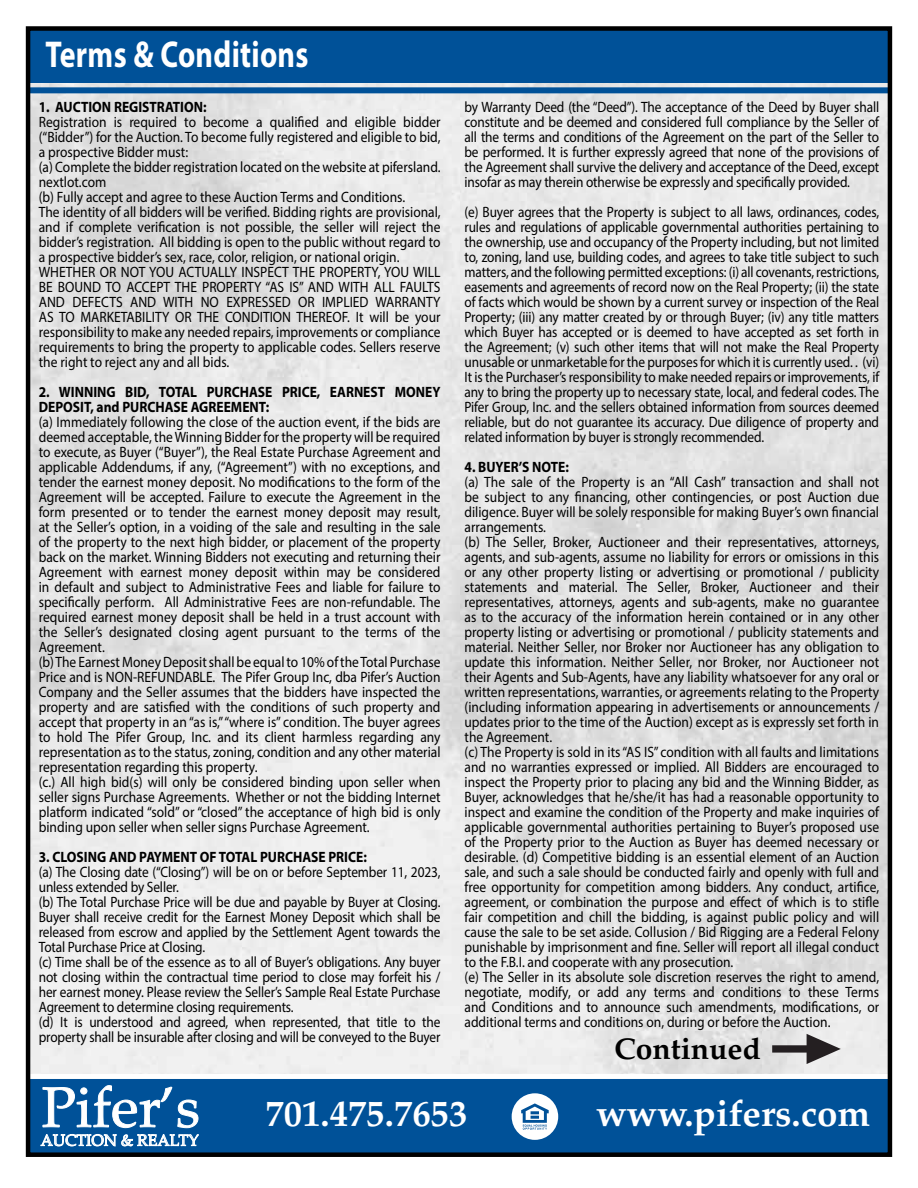
<style>
.page{position:relative;width:918px;height:1188px;background:#fff}
.page>*{position:absolute;margin:0;border:0;box-sizing:border-box;transform-origin:0 0}
.t1{font:56.85px "Palatino Linotype";color:#fff}
.t2{font:700 37.5px "Myriad Pro";letter-spacing:.01em;color:#fff;scale:.8 1}
.t3{font:700 36.75px "Palatino";color:#fff}
.t4{font:700 30px "Palatino";color:#000}
.t5{font:15.75px "Palatino Linotype";color:#fff}
.t6{font:15px/15px "Myriad Pro";color:#000;scale:.9 1}
.t7{font:15px/15px "Myriad Pro";color:#000;text-align:justify;scale:.89 1}
.t8{font:700 15px/15px "Myriad Pro";color:#000;scale:.9 1}
</style>
<div class="page">
<div style="left:27px;top:1077px;width:870px;height:78px;background:#005198"></div>
<div style="left:891px;top:82px;width:17px;height:1097px;background:#fff"></div>
<div style="left:25px;top:1074px;width:872px;height:5px;background:#fff"></div>
<div style="left:27px;top:28px;width:864px;height:55px;background:#005198"></div>
<div style="left:27px;top:87px;width:864px;height:6px;background:#005198"></div>
<svg style="left:772px;top:1034px;width:69px;height:30px;background:#9f9d9e"></svg>
<svg style="left:512px;top:1093px;width:46px;height:47px"></svg>
<div style="left:26px;top:26px;width:866px;height:1131px;border:4px solid #000"></div>
<h2 class="t2" style="left:45px;top:30px;width:330px">Terms &amp; Conditions</h2>
<p class="t8" style="left:39px;top:99px;width:188px">1. AUCTION REGISTRATION:</p>
<p class="t6" style="left:39px;top:114px;width:448px">Registration is required to become a qualified and eligible bidder (“Bidder”) for the Auction. To become fully registered and eligible to bid, a prospective Bidder must:<br>(a) Complete the bidder registration located on the website at pifersland. nextlot.com<br>(b) Fully accept and agree to these Auction Terms and Conditions.<br>The identity of all bidders will be verified. Bidding rights are provisional, and if complete verification is not possible, the seller will reject the bidder’s registration. All bidding is open to the public without regard to a prospective bidder’s sex, race, color, religion, or national origin.<br>WHETHER OR NOT YOU ACTUALLY INSPECT THE PROPERTY, YOU WILL BE BOUND TO ACCEPT THE PROPERTY “AS IS” AND WITH ALL FAULTS AND DEFECTS AND WITH NO EXPRESSED OR IMPLIED WARRANTY AS TO MARKETABILITY OR THE CONDITION THEREOF. It will be your responsibility to make any needed repairs, improvements or compliance requirements to bring the property to applicable codes. Sellers reserve the right to reject any and all bids.</p>
<p class="t8" style="left:39px;top:384px;width:448px">2. WINNING BID, TOTAL PURCHASE PRICE, EARNEST MONEY<br>DEPOSIT, and PURCHASE AGREEMENT:</p>
<p class="t6" style="left:39px;top:414px;width:448px">(a) Immediately following the close of the auction event, if the bids are deemed acceptable, the Winning Bidder for the property will be required to execute, as Buyer (“Buyer”), the Real Estate Purchase Agreement and applicable Addendums, if any, (“Agreement”) with no exceptions, and tender the earnest money deposit. No modifications to the form of the Agreement will be accepted. Failure to execute the Agreement in the form presented or to tender the earnest money deposit may result, at the Seller’s option, in a voiding of the sale and resulting in the sale of the property to the next high bidder, or placement of the property back on the market. Winning Bidders not executing and returning their Agreement with earnest money deposit within may be considered in default and subject to Administrative Fees and liable for failure to specifically perform. All Administrative Fees are non-refundable. The required earnest money deposit shall be held in a trust account with the Seller’s designated closing agent pursuant to the terms of the Agreement.<br>(b) The Earnest Money Deposit shall be equal to 10% of the Total Purchase Price and is NON-REFUNDABLE. The Pifer Group Inc, dba Pifer’s Auction Company and the Seller assumes that the bidders have inspected the property and are satisfied with the conditions of such property and accept that property in an “as is,” “where is” condition. The buyer agrees to hold The Pifer Group, Inc. and its client harmless regarding any representation as to the status, zoning, condition and any other material representation regarding this property.<br>(c.) All high bid(s) will only be considered binding upon seller when seller signs Purchase Agreements. Whether or not the bidding Internet platform indicated “sold” or “closed” the acceptance of high bid is only binding upon seller when seller signs Purchase Agreement.</p>
<p class="t8" style="left:39px;top:849px;width:366px">3. CLOSING AND PAYMENT OF TOTAL PURCHASE PRICE:</p>
<p class="t7" style="left:39px;top:864px;width:453px;text-align:left">(a) The Closing date (“Closing”) will be on or before September 11, 2023, unless extended by Seller.<br>(b) The Total Purchase Price will be due and payable by Buyer at Closing.<br>Buyer shall receive credit for the Earnest Money Deposit which shall be released from escrow and applied by the Settlement Agent towards the Total Purchase Price at Closing.<br>(c) Time shall be of the essence as to all of Buyer’s obligations. Any buyer not closing within the contractual time period to close may forfeit his / her earnest money. Please review the Seller’s Sample Real Estate Purchase Agreement to determine closing requirements.<br>(d) It is understood and agreed, when represented, that title to the property shall be insurable after closing and will be conveyed to the Buyer</p>
<p class="t7" style="left:465px;top:99px;width:467px">by Warranty Deed (the “Deed”). The acceptance of the Deed by Buyer shall constitute and be deemed and considered full compliance by the Seller of all the terms and conditions of the Agreement on the part of the Seller to be performed. It is further expressly agreed that none of the provisions of the Agreement shall survive the delivery and acceptance of the Deed, except insofar as may therein otherwise be expressly and specifically provided.</p>
<p class="t7" style="left:465px;top:204px;width:467px">(e) Buyer agrees that the Property is subject to all laws, ordinances, codes, rules and regulations of applicable governmental authorities pertaining to the ownership, use and occupancy of the Property including, but not limited to, zoning, land use, building codes, and agrees to take title subject to such matters, and the following permitted exceptions: (i) all covenants, restrictions, easements and agreements of record now on the Real Property; (ii) the state of facts which would be shown by a current survey or inspection of the Real Property; (iii) any matter created by or through Buyer; (iv) any title matters which Buyer has accepted or is deemed to have accepted as set forth in the Agreement; (v) such other items that will not make the Real Property unusable or unmarketable for the purposes for which it is currently used. . (vi)<br>It is the Purchaser’s responsibility to make needed repairs or improvements, if any to bring the property up to necessary state, local, and federal codes. The Pifer Group, Inc. and the sellers obtained information from sources deemed reliable, but do not guarantee its accuracy. Due diligence of property and related information by buyer is strongly recommended.</p>
<p class="t8" style="left:465px;top:459px;width:117px">4. BUYER’S NOTE:</p>
<p class="t6" style="left:465px;top:474px;width:462px">(a) The sale of the Property is an “All Cash” transaction and shall not be subject to any financing, other contingencies, or post Auction due diligence. Buyer will be solely responsible for making Buyer’s own financial arrangements.<br>(b) The Seller, Broker, Auctioneer and their representatives, attorneys, agents, and sub-agents, assume no liability for errors or omissions in this or any other property listing or advertising or promotional / publicity statements and material. The Seller, Broker, Auctioneer and their representatives, attorneys, agents and sub-agents, make no guarantee as to the accuracy of the information herein contained or in any other property listing or advertising or promotional / publicity statements and material. Neither Seller, nor Broker nor Auctioneer has any obligation to update this information. Neither Seller, nor Broker, nor Auctioneer not their Agents and Sub-Agents, have any liability whatsoever for any oral or written representations, warranties, or agreements relating to the Property (including information appearing in advertisements or announcements / updates prior to the time of the Auction) except as is expressly set forth in the Agreement.<br>(c) The Property is sold in its “AS IS” condition with all faults and limitations and no warranties expressed or implied. All Bidders are encouraged to inspect the Property prior to placing any bid and the Winning Bidder, as Buyer, acknowledges that he/she/it has had a reasonable opportunity to inspect and examine the condition of the Property and make inquiries of applicable governmental authorities pertaining to Buyer’s proposed use of the Property prior to the Auction as Buyer has deemed necessary or desirable. (d) Competitive bidding is an essential element of an Auction sale, and such a sale should be conducted fairly and openly with full and free opportunity for competition among bidders. Any conduct, artifice, agreement, or combination the purpose and effect of which is to stifle fair competition and chill the bidding, is against public policy and will cause the sale to be set aside. Collusion / Bid Rigging are a Federal Felony punishable by imprisonment and fine. Seller will report all illegal conduct to the F.B.I. and cooperate with any prosecution.<br>(e) The Seller in its absolute sole discretion reserves the right to amend, negotiate, modify, or add any terms and conditions to these Terms and Conditions and to announce such amendments, modifications, or additional terms and conditions on, during or before the Auction.</p>
<h3 class="t4" style="left:614px;top:1023px;width:148px">Continued</h3>
<h1 class="t1" style="left:42px;top:1067px;width:160px">Pifer’s</h1>
<p class="t5" style="left:41px;top:1129px;width:160px">AUCTION &amp; REALTY</p>
<h3 class="t3" style="left:265px;top:1083px;width:204px">701.475.7653</h3>
<h3 class="t3" style="left:596px;top:1083px;width:276px">www.pifers.com</h3>
</div>
